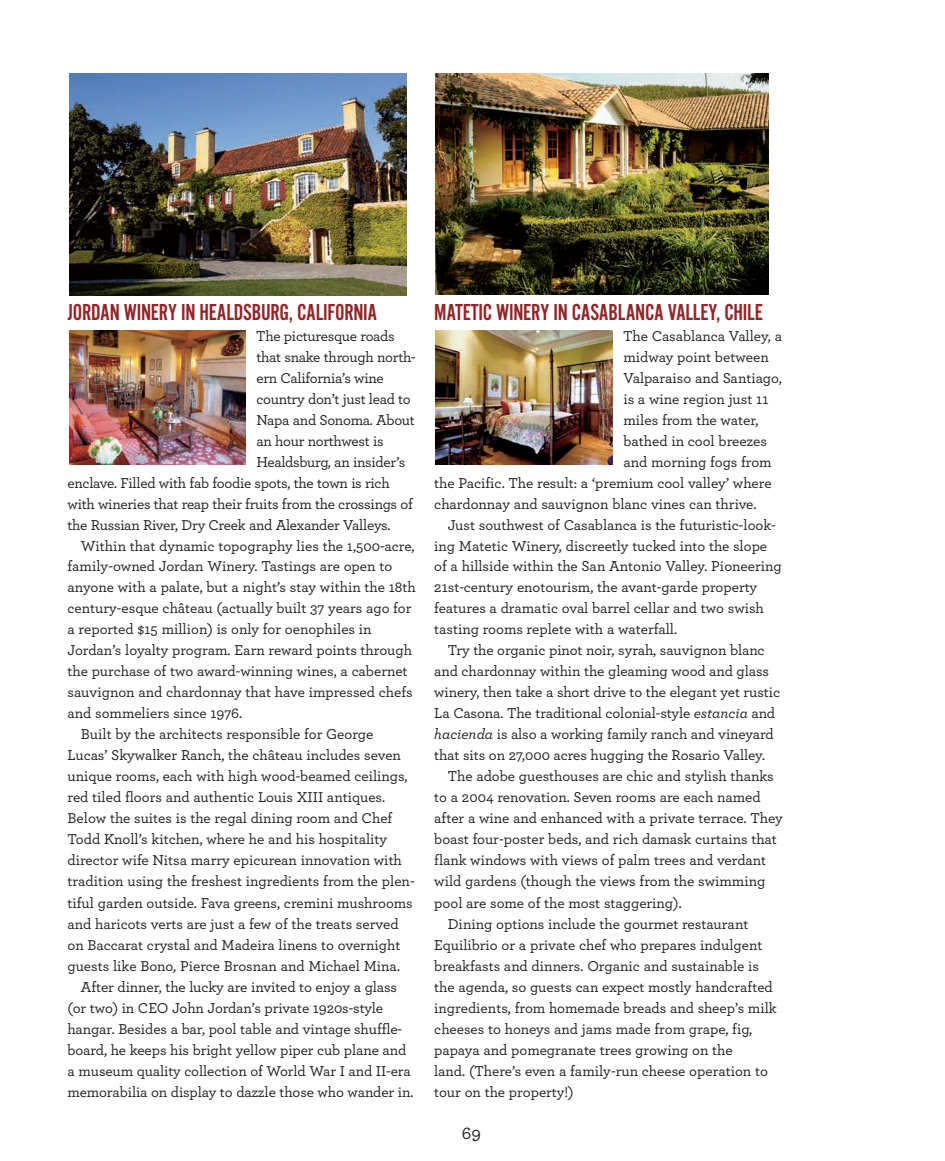
<style>
.page{position:relative;width:945px;height:1161px;background:#fff}
.page>*{position:absolute;margin:0;border:0;box-sizing:border-box;transform-origin:0 0}
.t1{font:24px "Alternate Gothic EF No Two";letter-spacing:-.01em;color:#922529}
.t2{font:500 18px "Archer";color:#231f20}
.t3{font:500 15px "Archer";letter-spacing:-.005em;color:#231f20}
.t4{font:500 15px "Archer";letter-spacing:-.025em;color:#231f20}
.s1{font-style:italic}
</style>
<div class="page">
<img style="left:436px;top:330px;width:177px;height:135px">
<img style="left:69px;top:330px;width:177px;height:135px">
<img style="left:436px;top:74px;width:333px;height:220px">
<img style="left:69px;top:74px;width:338px;height:222px">
<h1 class="t1" style="left:68px;top:303px;width:311px">JORDAN WINERY IN HEALDSBURG, CALIFORNIA</h1>
<p class="t3" style="left:256px;top:330px;width:140px">The picturesque roads</p>
<p class="t3" style="left:256px;top:351px;width:161px">that snake through north-</p>
<p class="t3" style="left:256px;top:372px;width:129px">ern California’s wine</p>
<p class="t3" style="left:256px;top:393px;width:156px">country don’t just lead to</p>
<p class="t4" style="left:256px;top:414px;width:160px">Napa and Sonoma. About</p>
<p class="t3" style="left:256px;top:435px;width:129px">an hour northwest is</p>
<p class="t3" style="left:256px;top:456px;width:150px">Healdsburg, an insider’s</p>
<p class="t3" style="left:67px;top:477px;width:324px">enclave. Filled with fab foodie spots, the town is rich</p>
<p class="t3" style="left:67px;top:498px;width:347px">with wineries that reap their fruits from the crossings of</p>
<p class="t3" style="left:67px;top:519px;width:325px">the Russian River, Dry Creek and Alexander Valleys.</p>
<p class="t3" style="left:81px;top:540px;width:335px">Within that dynamic topography lies the 1,500-acre,</p>
<p class="t3" style="left:67px;top:561px;width:326px">family-owned Jordan Winery. Tastings are open to</p>
<p class="t3" style="left:67px;top:582px;width:350px">anyone with a palate, but a night’s stay within the 18th</p>
<p class="t3" style="left:67px;top:603px;width:345px">century-esque château (actually built 37 years ago for</p>
<p class="t3" style="left:67px;top:624px;width:306px">a reported $15 million) is only for oenophiles in</p>
<p class="t3" style="left:67px;top:645px;width:346px">Jordan’s loyalty program. Earn reward points through</p>
<p class="t3" style="left:67px;top:666px;width:342px">the purchase of two award-winning wines, a cabernet</p>
<p class="t3" style="left:67px;top:687px;width:347px">sauvignon and chardonnay that have impressed chefs</p>
<p class="t3" style="left:67px;top:708px;width:176px">and sommeliers since 1976.</p>
<p class="t3" style="left:81px;top:729px;width:294px">Built by the architects responsible for George</p>
<p class="t3" style="left:67px;top:750px;width:335px">Lucas’ Skywalker Ranch, the château includes seven</p>
<p class="t3" style="left:67px;top:771px;width:342px">unique rooms, each with high wood-beamed ceilings,</p>
<p class="t3" style="left:67px;top:792px;width:319px">red tiled floors and authentic Louis XIII antiques.</p>
<p class="t3" style="left:67px;top:813px;width:326px">Below the suites is the regal dining room and Chef</p>
<p class="t3" style="left:67px;top:834px;width:321px">Todd Knoll’s kitchen, where he and his hospitality</p>
<p class="t3" style="left:67px;top:855px;width:336px">director wife Nitsa marry epicurean innovation with</p>
<p class="t3" style="left:67px;top:876px;width:349px">tradition using the freshest ingredients from the plen-</p>
<p class="t3" style="left:67px;top:897px;width:347px">tiful garden outside. Fava greens, cremini mushrooms</p>
<p class="t3" style="left:67px;top:918px;width:333px">and haricots verts are just a few of the treats served</p>
<p class="t3" style="left:67px;top:939px;width:334px">on Baccarat crystal and Madeira linens to overnight</p>
<p class="t3" style="left:67px;top:960px;width:334px">guests like Bono, Pierce Brosnan and Michael Mina.</p>
<p class="t3" style="left:81px;top:981px;width:318px">After dinner, the lucky are invited to enjoy a glass</p>
<p class="t3" style="left:67px;top:1002px;width:317px">(or two) in CEO John Jordan’s private 1920s-style</p>
<p class="t3" style="left:67px;top:1023px;width:336px">hangar. Besides a bar, pool table and vintage shuffle-</p>
<p class="t3" style="left:67px;top:1044px;width:340px">board, he keeps his bright yellow piper cub plane and</p>
<p class="t3" style="left:67px;top:1065px;width:345px">a museum quality collection of World War I and II-era</p>
<p class="t3" style="left:67px;top:1086px;width:348px">memorabilia on display to dazzle those who wander in.</p>
<h1 class="t1" style="left:434px;top:303px;width:330px">MATETIC WINERY IN CASABLANCA VALLEY, CHILE</h1>
<p class="t3" style="left:623px;top:330px;width:160px">The Casablanca Valley, a</p>
<p class="t3" style="left:623px;top:351px;width:147px">midway point between</p>
<p class="t3" style="left:623px;top:372px;width:160px">Valparaiso and Santiago,</p>
<p class="t3" style="left:623px;top:393px;width:147px">is a wine region just 11</p>
<p class="t3" style="left:623px;top:414px;width:137px">miles from the water,</p>
<p class="t3" style="left:623px;top:435px;width:145px">bathed in cool breezes</p>
<p class="t3" style="left:623px;top:456px;width:150px">and morning fogs from</p>
<p class="t3" style="left:434px;top:477px;width:339px">the Pacific. The result: a ‘premium cool valley’ where</p>
<p class="t3" style="left:434px;top:498px;width:324px">chardonnay and sauvignon blanc vines can thrive.</p>
<p class="t3" style="left:448px;top:519px;width:330px">Just southwest of Casablanca is the futuristic-look-</p>
<p class="t3" style="left:434px;top:540px;width:335px">ing Matetic Winery, discreetly tucked into the slope</p>
<p class="t3" style="left:434px;top:561px;width:349px">of a hillside within the San Antonio Valley. Pioneering</p>
<p class="t3" style="left:434px;top:582px;width:325px">21st-century enotourism, the avant-garde property</p>
<p class="t3" style="left:434px;top:603px;width:331px">features a dramatic oval barrel cellar and two swish</p>
<p class="t3" style="left:434px;top:624px;width:244px">tasting rooms replete with a waterfall.</p>
<p class="t3" style="left:448px;top:645px;width:318px">Try the organic pinot noir, syrah, sauvignon blanc</p>
<p class="t3" style="left:434px;top:666px;width:336px">and chardonnay within the gleaming wood and glass</p>
<p class="t3" style="left:434px;top:687px;width:347px">winery, then take a short drive to the elegant yet rustic</p>
<p class="t3" style="left:434px;top:708px;width:342px">La Casona. The traditional colonial-style <span class="s1">estancia</span> and</p>
<p class="t3" style="left:434px;top:729px;width:341px"><span class="s1">hacienda</span> is also a working family ranch and vineyard</p>
<p class="t3" style="left:434px;top:750px;width:332px">that sits on 27,000 acres hugging the Rosario Valley.</p>
<p class="t3" style="left:448px;top:771px;width:327px">The adobe guesthouses are chic and stylish thanks</p>
<p class="t3" style="left:434px;top:792px;width:328px">to a 2004 renovation. Seven rooms are each named</p>
<p class="t3" style="left:434px;top:813px;width:350px">after a wine and enhanced with a private terrace. They</p>
<p class="t3" style="left:434px;top:834px;width:344px">boast four-poster beds, and rich damask curtains that</p>
<p class="t3" style="left:434px;top:855px;width:334px">flank windows with views of palm trees and verdant</p>
<p class="t3" style="left:434px;top:876px;width:333px">wild gardens (though the views from the swimming</p>
<p class="t3" style="left:434px;top:897px;width:249px">pool are some of the most staggering).</p>
<p class="t3" style="left:448px;top:918px;width:302px">Dining options include the gourmet restaurant</p>
<p class="t3" style="left:434px;top:939px;width:330px">Equilibrio or a private chef who prepares indulgent</p>
<p class="t3" style="left:434px;top:960px;width:326px">breakfasts and dinners. Organic and sustainable is</p>
<p class="t3" style="left:434px;top:981px;width:340px">the agenda, so guests can expect mostly handcrafted</p>
<p class="t3" style="left:434px;top:1002px;width:344px">ingredients, from homemade breads and sheep’s milk</p>
<p class="t3" style="left:434px;top:1023px;width:319px">cheeses to honeys and jams made from grape, fig,</p>
<p class="t3" style="left:434px;top:1044px;width:300px">papaya and pomegranate trees growing on the</p>
<p class="t3" style="left:434px;top:1065px;width:335px">land. (There’s even a family-run cheese operation to</p>
<p class="t3" style="left:434px;top:1086px;width:141px">tour on the property!)</p>
<p class="t2" style="left:462px;top:1126px;width:21px">69</p>
</div>
